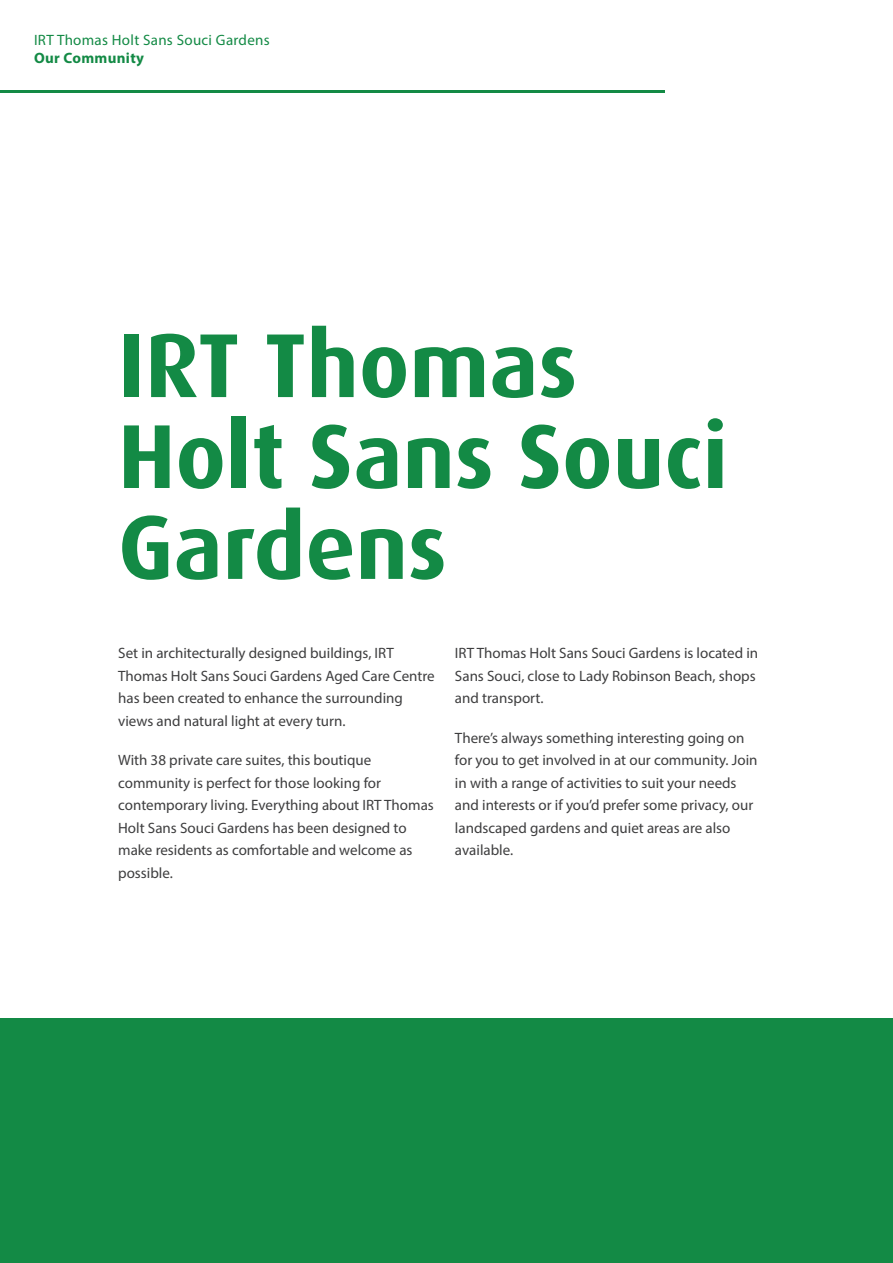
<style>
.page{position:relative;width:893px;height:1263px;background:#fff}
.page>*{position:absolute;margin:0;border:0;box-sizing:border-box;transform-origin:0 0}
.t1{font:700 90.9px/90.9px "Dax";color:#138a45}
.t2{font:15px/22.5px "Myriad Pro";color:#3e3e3f}
.t3{font:15px "Myriad Pro";letter-spacing:.02em;color:#138a45}
.t4{font:700 15px "Myriad Pro";letter-spacing:.02em;color:#138a45}
</style>
<div class="page">
<div style="left:0;top:1019px;width:893px;height:244px;background:#138a45"></div>
<hr style="left:0;top:91px;width:665px;height:2px;background:#138a45">
<p class="t3" style="left:34px;top:31px;width:237px">IRT Thomas Holt Sans Souci Gardens</p>
<p class="t4" style="left:34px;top:48px;width:112px">Our Community</p>
<h1 class="t1" style="left:118px;top:321px;width:611px">IRT Thomas<br>Holt Sans Souci<br>Gardens</h1>
<p class="t2" style="left:118px;top:642px;width:318px">Set in architecturally designed buildings, IRT Thomas Holt Sans Souci Gardens Aged Care Centre has been created to enhance the surrounding views and natural light at every turn.</p>
<p class="t2" style="left:118px;top:749px;width:317px">With 38 private care suites, this boutique community is perfect for those looking for contemporary living. Everything about IRT Thomas Holt Sans Souci Gardens has been designed to make residents as comfortable and welcome as possible.</p>
<p class="t2" style="left:455px;top:642px;width:305px">IRT Thomas Holt Sans Souci Gardens is located in<br>Sans Souci, close to Lady Robinson Beach, shops and transport.</p>
<p class="t2" style="left:455px;top:726px;width:304px">There’s always something interesting going on for you to get involved in at our community. Join in with a range of activities to suit your needs and interests or if you’d prefer some privacy, our landscaped gardens and quiet areas are also available.</p>
</div>
